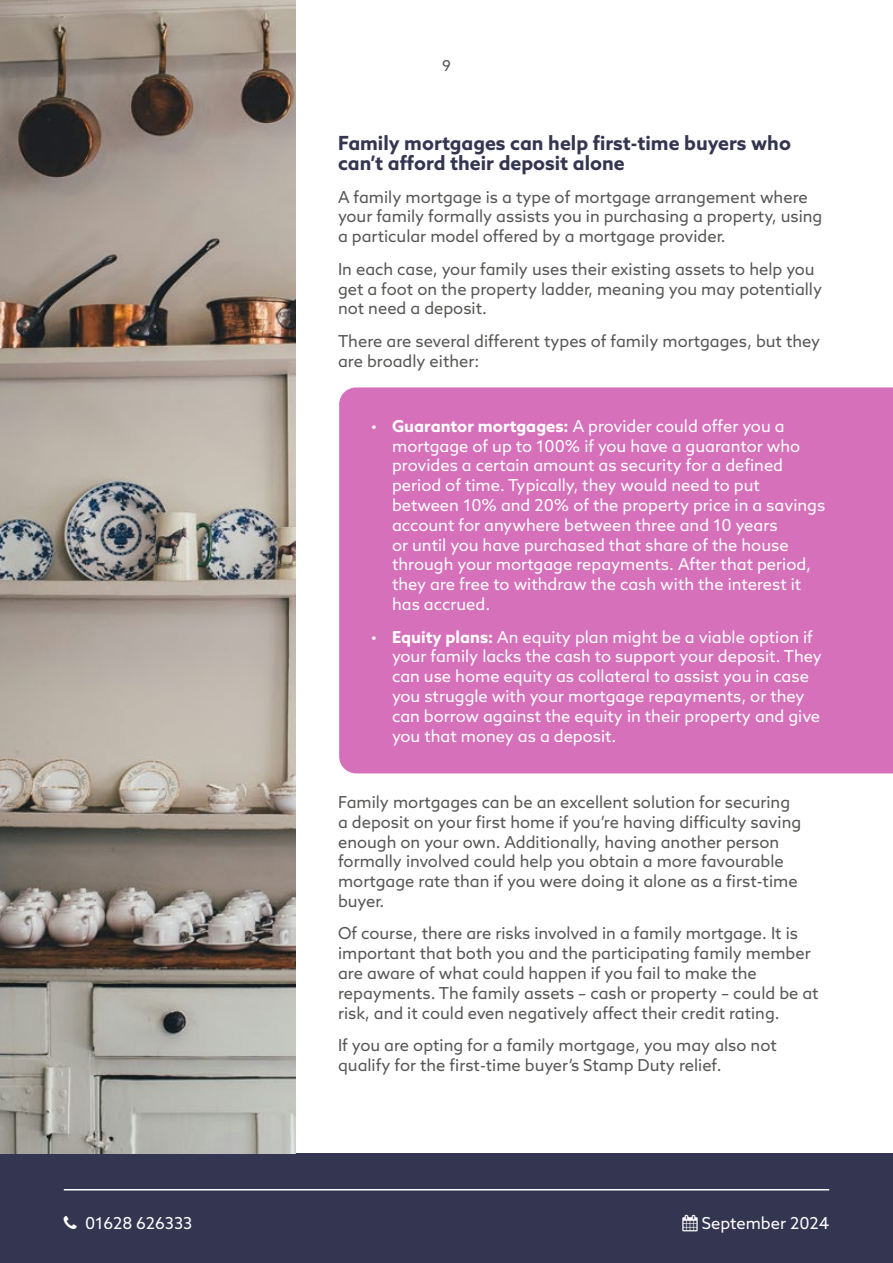
<style>
.page{position:relative;width:893px;height:1263px;background:#fff}
.page>*{position:absolute;margin:0;border:0;box-sizing:border-box;transform-origin:0 0}
.t1{font:700 19.5px/19.8px "Azo Sans";color:#343651}
.t2{font:16.5px/19.8px "Azo Sans";color:#575756}
.t3{font:16.5px/19.8px "Azo Sans";color:#fff}
.t4{font:15px "Azo Sans";color:#575756}
.s1{font-weight:700}
</style>
<div class="page">
<div style="left:0;top:1153px;width:893px;height:110px;background:#343651"></div>
<hr style="left:64px;top:1189px;width:765px;height:1px;background:#fff">
<div style="left:339px;top:387px;width:554px;height:386px;background:#d770ba"></div>
<img style="left:0;top:0;width:296px;height:1153px">
<p class="t4" style="left:442px;top:56px;width:10px">9</p>
<p class="t1" style="left:338px;top:133px;width:454px">Family mortgages can help first-time buyers who can’t afford their deposit alone</p>
<p class="t2" style="left:338px;top:187px;width:486px">A family mortgage is a type of mortgage arrangement where your family formally assists you in purchasing a property, using a particular model offered by a mortgage provider.</p>
<p class="t2" style="left:338px;top:259px;width:486px">In each case, your family uses their existing assets to help you get a foot on the property ladder, meaning you may potentially not need a deposit.</p>
<p class="t2" style="left:338px;top:331px;width:484px">There are several different types of family mortgages, but they are broadly either:</p>
<p class="t3" style="left:392px;top:416px;width:435px;text-indent:-21px">• <span class="s1">Guarantor mortgages:</span> A provider could offer you a mortgage of up to 100% if you have a guarantor who provides a certain amount as security for a defined period of time. Typically, they would need to put between 10% and 20% of the property price in a savings account for anywhere between three and 10 years<br>or until you have purchased that share of the house through your mortgage repayments. After that period, they are free to withdraw the cash with the interest it has accrued.</p>
<p class="t3" style="left:392px;top:626px;width:431px;text-indent:-21px">• <span class="s1">Equity plans:</span> An equity plan might be a viable option if your family lacks the cash to support your deposit. They can use home equity as collateral to assist you in case you struggle with your mortgage repayments, or they can borrow against the equity in their property and give you that money as a deposit.</p>
<p class="t2" style="left:338px;top:792px;width:465px">Family mortgages can be an excellent solution for securing a deposit on your first home if you’re having difficulty saving enough on your own. Additionally, having another person formally involved could help you obtain a more favourable mortgage rate than if you were doing it alone as a first-time buyer.</p>
<p class="t2" style="left:338px;top:923px;width:482px">Of course, there are risks involved in a family mortgage. It is important that both you and the participating family member are aware of what could happen if you fail to make the repayments. The family assets – cash or property – could be at risk, and it could even negatively affect their credit rating.</p>
<p class="t2" style="left:338px;top:1035px;width:440px">If you are opting for a family mortgage, you may also not qualify for the first-time buyer’s Stamp Duty relief.</p>
<p class="t3" style="left:85px;top:1213px;width:109px">01628 626333</p>
<p class="t3" style="left:682px;top:1213px;width:148px">▲ September 2024</p>
</div>
